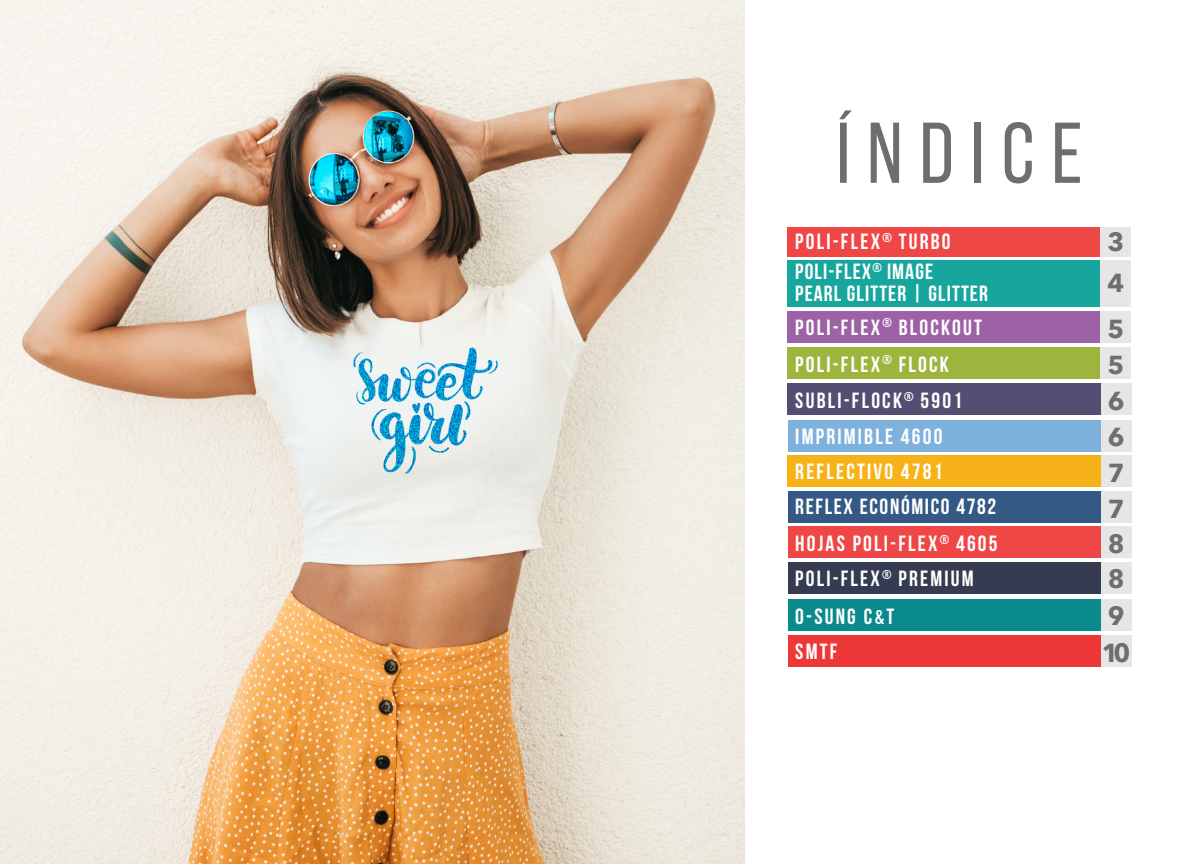
<style>
.page{position:relative;width:1188px;height:864px;background:#fff}
.page>*{position:absolute;margin:0;border:0;box-sizing:border-box;transform-origin:0 0}
.t1{font:86px "Bebas Neue";letter-spacing:.2em;color:#6d6e71}
.t2{font:700 26px/35.8px "Avenir Next";color:#6d6f71}
.t3{font:700 22px/35.6px "Bebas Neue";letter-spacing:.1em;color:#fff}
.t4{font:700 22px/22px "Bebas Neue";letter-spacing:.05em;color:#fff}
.s1{font-family:"Futura";font-weight:500;font-stretch:condensed;font-size:20px}
</style>
<div class="page">
<div style="left:788px;top:227px;width:343px;height:29px;background:#ef4646"></div>
<div style="left:788px;top:260px;width:343px;height:46px;background:#17a69e"></div>
<div style="left:787px;top:312px;width:344px;height:31px;background:#9d62a6"></div>
<div style="left:787px;top:456px;width:344px;height:31px;background:#f7b119"></div>
<div style="left:788px;top:384px;width:343px;height:31px;background:#534f72"></div>
<div style="left:788px;top:527px;width:343px;height:31px;background:#ef4646"></div>
<div style="left:788px;top:599px;width:343px;height:32px;background:#0b8a8e"></div>
<div style="left:788px;top:348px;width:343px;height:31px;background:#9eb53d"></div>
<div style="left:788px;top:492px;width:343px;height:31px;background:#345984"></div>
<div style="left:788px;top:420px;width:343px;height:32px;background:#7eb1dc"></div>
<div style="left:788px;top:562px;width:343px;height:32px;background:#353b51"></div>
<div style="left:788px;top:635px;width:343px;height:31px;background:#ee3738"></div>
<hr style="left:1187px;top:0;width:1px;height:86px;background:#ff4242">
<img style="left:0;top:0;width:744px;height:864px">
<div style="left:1101px;top:227px;width:30px;height:29px;background:#e6e6e6"></div>
<div style="left:1101px;top:312px;width:30px;height:31px;background:#e6e6e6"></div>
<div style="left:1101px;top:348px;width:30px;height:31px;background:#e6e6e6"></div>
<div style="left:1101px;top:384px;width:30px;height:31px;background:#e6e6e6"></div>
<div style="left:1101px;top:420px;width:30px;height:32px;background:#e6e6e6"></div>
<div style="left:1101px;top:456px;width:30px;height:31px;background:#e6e6e6"></div>
<div style="left:1101px;top:492px;width:30px;height:31px;background:#e6e6e6"></div>
<div style="left:1101px;top:527px;width:30px;height:31px;background:#e6e6e6"></div>
<div style="left:1101px;top:599px;width:30px;height:32px;background:#e6e6e6"></div>
<div style="left:1101px;top:562px;width:30px;height:32px;background:#e6e6e6"></div>
<div style="left:1101px;top:635px;width:30px;height:31px;background:#e6e6e6"></div>
<div style="left:1101px;top:260px;width:30px;height:46px;background:#e6e6e6"></div>
<h1 class="t1" style="left:837px;top:107px;width:248px">ÍNDICE</h1>
<p class="t3" style="left:795px;top:224px;width:157px">POLI-FLEX<sup>®</sup> TURBO</p>
<p class="t4" style="left:795px;top:261px;width:194px">POLI-FLEX<sup>®</sup> IMAGE<br>PEARL GLITTER | GLITTER</p>
<p class="t3" style="left:795px;top:309px;width:188px">POLI-FLEX<sup>®</sup> BLOCKOUT</p>
<p class="t3" style="left:795px;top:346px;width:155px">POLI-FLEX<sup>®</sup> FLOCK</p>
<p class="t3" style="left:795px;top:383px;width:204px">SUBLI-FLOCK<sup>®</sup> 5901<br>IMPRIMIBLE 4600<br>REFLECTIVO 4781<br>REFLEX ECONÓMICO 4782<br>HOJAS POLI-FLEX<sup>®</sup> 4605<br>POLI-FLEX<sup>®</sup> PREMIUM</p>
<p class="t3" style="left:795px;top:598px;width:101px;line-height:35px">0-SUNG C<span class="s1">&amp;</span>T<br>SMTF</p>
<p class="t2" style="left:1107px;top:221px;width:18px;line-height:40.8px">3<br>4</p>
<p class="t2" style="left:1107px;top:310px;width:19px;text-align:justify">5<br>5<br>6<br>6<br>7<br>7<br>8</p>
<p class="t2" style="left:1108px;top:561px;width:18px">8</p>
<p class="t2" style="left:1108px;top:598px;width:18px">9</p>
<p class="t2" style="left:1102px;top:635px;width:30px">10</p>
</div>
